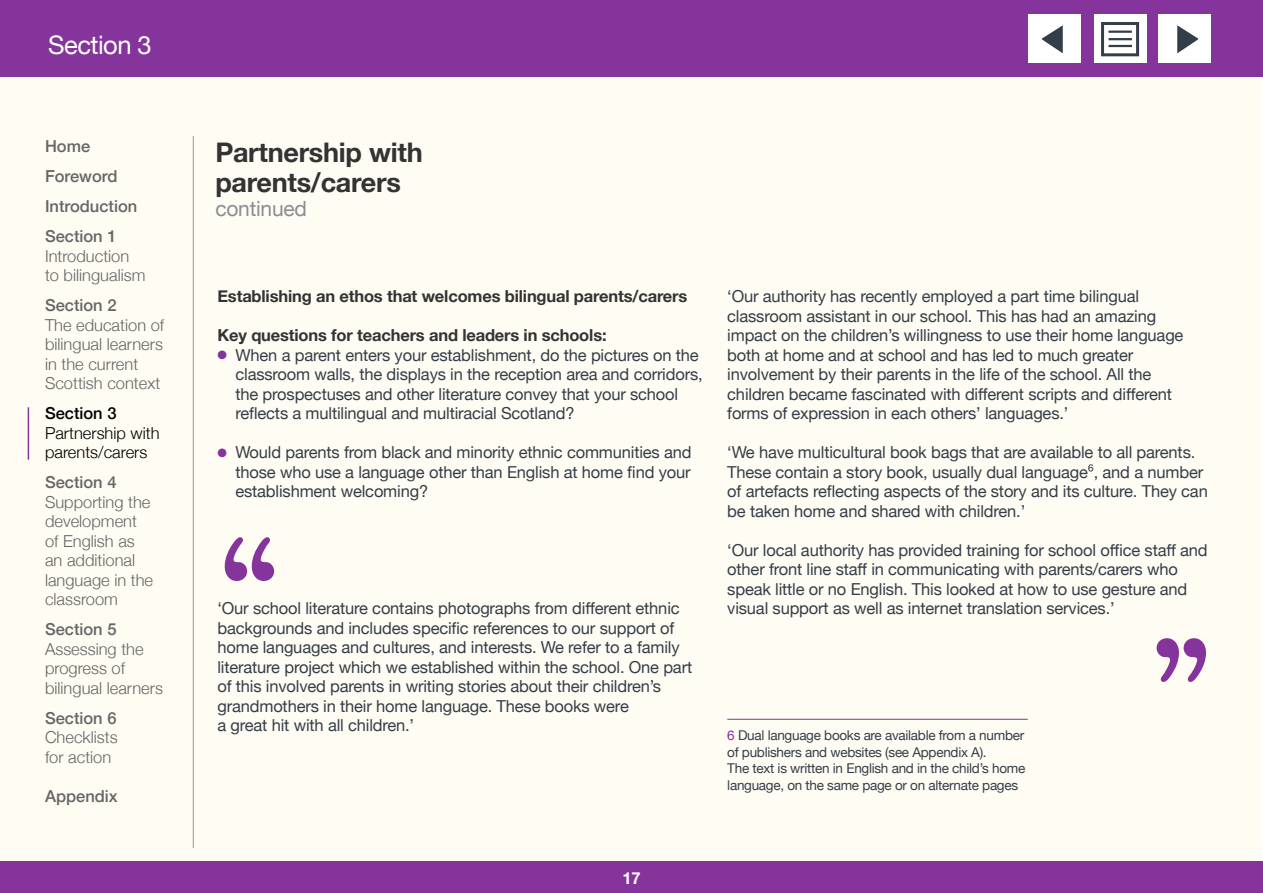
<style>
.page{position:relative;width:1263px;height:893px;background:#fff}
.page>*{position:absolute;margin:0;border:0;box-sizing:border-box;transform-origin:0 0}
.t1{font:149.25px "American Typewriter";color:#84349a}
.Heading{font:700 27px/30px "Helvetica Neue";letter-spacing:-.01em;color:#333}
.t2{font:25.5px "Helvetica Neue";letter-spacing:-.02em;color:#fff}
.t3{font:21px "Helvetica Neue";letter-spacing:-.01em;color:#8b8d94}
.t4{font:16.5px/19.5px "Helvetica Neue";letter-spacing:-.01em;color:#343e48}
.t5{font:300 16.5px/19.5px "Helvetica Neue";color:#666}
.t6{font:700 16.5px "Helvetica Neue";letter-spacing:-.01em;color:#333}
.t7{font:500 16.5px "Helvetica Neue";color:#666}
.t8{font:300 16.5px/19.5px "Helvetica Neue";color:#000}
.t9{font:500 16.5px "Helvetica Neue";color:#000}
.t10{font:700 16.5px "Helvetica Neue";color:#fff}
.t11{font:13.5px/16.5px "Helvetica Neue";letter-spacing:-.02em;color:#343e48}
.s1{color:#84349a}
</style>
<div class="page">
<div style="left:1px;top:1px;width:1261px;height:891px;background:#fffcf4"></div>
<hr style="left:193px;top:136px;width:1px;height:712px;background:#999">
<div style="left:0;top:0;width:1262px;height:77px;background:#84349a"></div>
<div style="left:1028px;top:15px;width:52px;height:48px;background:#fff"></div>
<svg style="left:1042px;top:25px;width:21px;height:28px"></svg>
<div style="left:1159px;top:15px;width:52px;height:48px;background:#fff"></div>
<svg style="left:1177px;top:25px;width:21px;height:28px"></svg>
<div style="left:0;top:861px;width:1263px;height:32px;background:#84349a"></div>
<hr style="left:727px;top:719px;width:301px;height:1px;background:#84349a">
<hr style="left:28px;top:407px;width:1px;height:53px;background:#84349a">
<div style="left:1094px;top:15px;width:52px;height:48px;background:#fff"></div>
<div style="left:1101px;top:22px;width:38px;height:34px;border:3px solid #343e48"></div>
<hr style="left:1108px;top:31px;width:24px;height:2px;background:#343e48">
<hr style="left:1108px;top:38px;width:24px;height:2px;background:#343e48">
<hr style="left:1108px;top:45px;width:24px;height:2px;background:#343e48">
<p class="t2" style="left:48px;top:27px;width:105px">Section 3</p>
<p class="t7" style="left:45px;top:133px;width:47px">Home</p>
<p class="t7" style="left:45px;top:163px;width:74px">Foreword</p>
<p class="t7" style="left:45px;top:193px;width:94px">Introduction</p>
<p class="t7" style="left:45px;top:223px;width:73px">Section 1</p>
<p class="t5" style="left:45px;top:245px;width:102px">Introduction to bilingualism</p>
<p class="t7" style="left:45px;top:292px;width:73px">Section 2</p>
<p class="t5" style="left:45px;top:314px;width:121px">The education of bilingual learners in the current<br>Scottish context</p>
<p class="t9" style="left:45px;top:400px;width:73px">Section 3</p>
<p class="t8" style="left:45px;top:422px;width:116px">Partnership with parents/carers</p>
<p class="t7" style="left:45px;top:469px;width:73px">Section 4</p>
<p class="t5" style="left:45px;top:491px;width:110px">Supporting the development of English as an additional language in the classroom</p>
<p class="t7" style="left:45px;top:616px;width:73px">Section 5</p>
<p class="t5" style="left:45px;top:638px;width:119px">Assessing the progress of bilingual learners</p>
<p class="t7" style="left:45px;top:704px;width:73px">Section 6</p>
<p class="t5" style="left:45px;top:726px;width:74px">Checklists for action</p>
<p class="t7" style="left:45px;top:782px;width:74px">Appendix</p>
<p class="Heading" style="left:215px;top:138px;width:209px">Partnership with parents/carers</p>
<p class="t3" style="left:215px;top:194px;width:93px">continued</p>
<p class="t6" style="left:217px;top:284px;width:471px">Establishing an ethos that welcomes bilingual parents/carers</p>
<p class="t6" style="left:217px;top:323px;width:391px">Key questions for teachers and leaders in schools:</p>
<p class="t4" style="left:235px;top:346px;width:469px;text-indent:-18px"><span class="s1">●</span> When a parent enters your establishment, do the pictures on the classroom walls, the displays in the reception area and corridors, the prospectuses and other literature convey that your school reflects a multilingual and multiracial Scotland?</p>
<p class="t4" style="left:235px;top:444px;width:458px;text-align:justify;text-indent:-18px"><span class="s1">●</span> Would parents from black and minority ethnic communities and those who use a language other than English at home find your establishment welcoming?</p>
<p class="t1" style="left:216px;top:478px;width:67px">“</p>
<p class="t4" style="left:217px;top:600px;width:476px">‘Our school literature contains photographs from different ethnic backgrounds and includes specific references to our support of home languages and cultures, and interests. We refer to a family literature project which we established within the school. One part of this involved parents in writing stories about their children’s grandmothers in their home language. These books were<br>a great hit with all children.’</p>
<p class="t4" style="left:727px;top:287px;width:458px">‘Our authority has recently employed a part time bilingual classroom assistant in our school. This has had an amazing impact on the children’s willingness to use their home language both at home and at school and has led to much greater involvement by their parents in the life of the school. All the children became fascinated with different scripts and different forms of expression in each others’ languages.’</p>
<p class="t4" style="left:727px;top:443px;width:482px">‘We have multicultural book bags that are available to all parents.<br>These contain a story book, usually dual language⁶, and a number of artefacts reflecting aspects of the story and its culture. They can be taken home and shared with children.’</p>
<p class="t4" style="left:727px;top:541px;width:482px">‘Our local authority has provided training for school office staff and other front line staff in communicating with parents/carers who speak little or no English. This looked at how to use gesture and visual support as well as internet translation services.’</p>
<p class="t11" style="left:727px;top:728px;width:300px"><span class="s1">6</span> Dual language books are available from a number of publishers and websites (see Appendix A).<br>The text is written in English and in the child’s home language, on the same page or on alternate pages</p>
<p class="t1" style="left:1214px;top:741px;width:67px;rotate:-180deg">“</p>
<p class="t10" style="left:622px;top:865px;width:20px">17</p>
</div>
